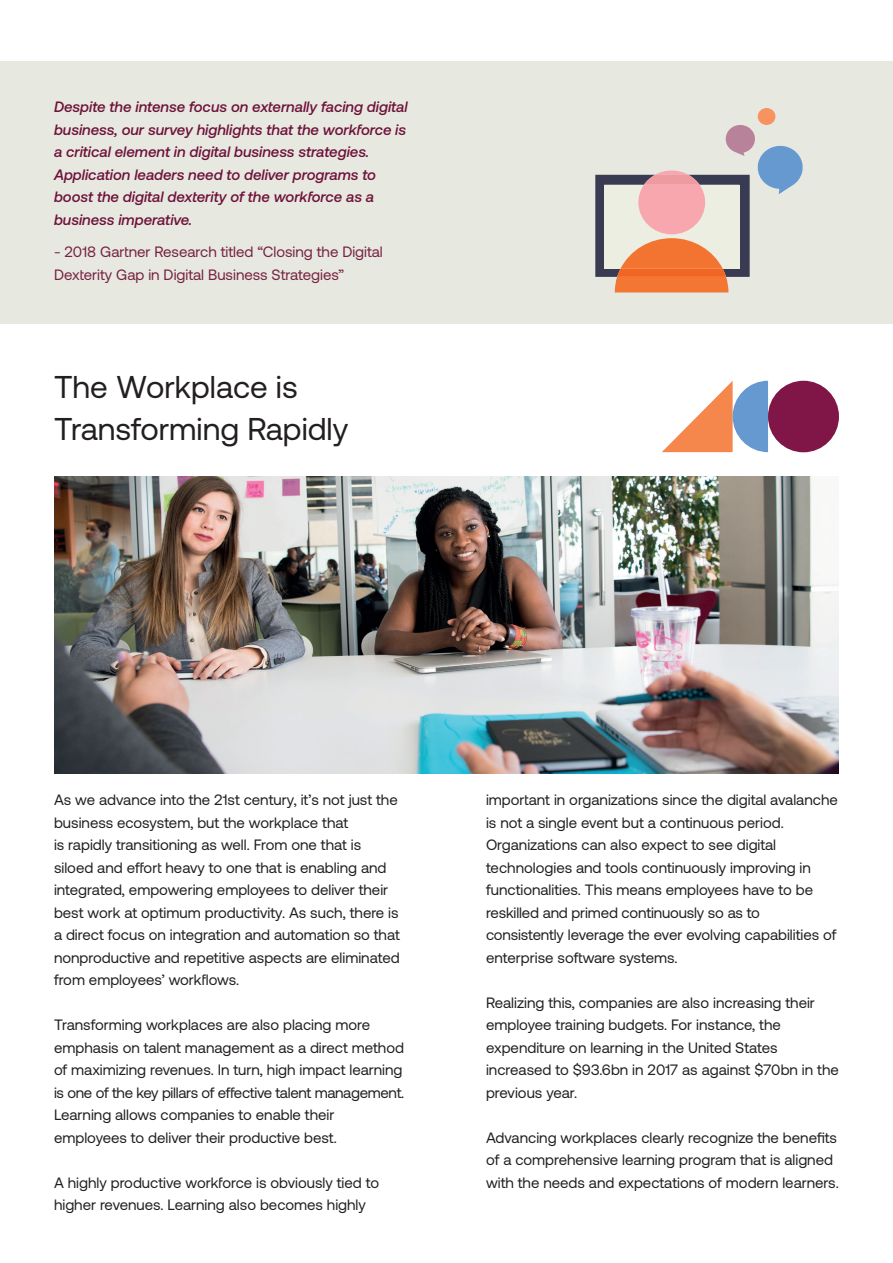
<style>
.page{position:relative;width:893px;height:1263px;background:#fff}
.page>*{position:absolute;margin:0;border:0;box-sizing:border-box;transform-origin:0 0}
.t1{font:31.5px/42px "Aeonik";color:#231f20}
.t2{font:15px/22.5px "Aeonik";color:#231f20}
.t3{font:italic 500 15px/22.5px "Aeonik";color:#6d113b}
.t4{font:15px/22.5px "Aeonik";color:#762144}
</style>
<div class="page">
<img style="left:54px;top:477px;width:785px;height:297px">
<div style="left:0;top:61px;width:893px;height:263px;background:#e7e8df"></div>
<div style="left:768px;top:381px;width:71px;height:71px;background:#801648;border-radius:50%"></div>
<svg style="left:662px;top:381px;width:106px;height:71px"></svg>
<svg style="left:595px;top:125px;width:208px;height:167px"></svg>
<div style="left:758px;top:108px;width:17px;height:17px;background:#f79360;border-radius:50%"></div>
<p class="t3" style="left:54px;top:96px;width:355px">Despite the intense focus on externally facing digital business, our survey highlights that the workforce is a critical element in digital business strategies.<br>Application leaders need to deliver programs to boost the digital dexterity of the workforce as a business imperative.</p>
<p class="t4" style="left:54px;top:241px;width:330px">- 2018 Gartner Research titled “Closing the Digital<br>Dexterity Gap in Digital Business Strategies”</p>
<h1 class="t1" style="left:54px;top:366px;width:296px">The Workplace is<br>Transforming Rapidly</h1>
<p class="t2" style="left:54px;top:789px;width:347px">As we advance into the 21st century, it’s not just the business ecosystem, but the workplace that<br>is rapidly transitioning as well. From one that is siloed and effort heavy to one that is enabling and integrated, empowering employees to deliver their best work at optimum productivity. As such, there is a direct focus on integration and automation so that nonproductive and repetitive aspects are eliminated from employees’ workflows.</p>
<p class="t2" style="left:54px;top:1014px;width:352px">Transforming workplaces are also placing more emphasis on talent management as a direct method of maximizing revenues. In turn, high impact learning is one of the key pillars of effective talent management.<br>Learning allows companies to enable their employees to deliver their productive best.</p>
<p class="t2" style="left:54px;top:1171px;width:327px">A highly productive workforce is obviously tied to higher revenues. Learning also becomes highly</p>
<p class="t2" style="left:486px;top:789px;width:353px">important in organizations since the digital avalanche is not a single event but a continuous period.<br>Organizations can also expect to see digital technologies and tools continuously improving in functionalities. This means employees have to be reskilled and primed continuously so as to consistently leverage the ever evolving capabilities of enterprise software systems.</p>
<p class="t2" style="left:486px;top:991px;width:354px">Realizing this, companies are also increasing their employee training budgets. For instance, the expenditure on learning in the United States increased to $93.6bn in 2017 as against $70bn in the previous year.</p>
<p class="t2" style="left:486px;top:1126px;width:354px">Advancing workplaces clearly recognize the benefits of a comprehensive learning program that is aligned with the needs and expectations of modern learners.</p>
</div>
